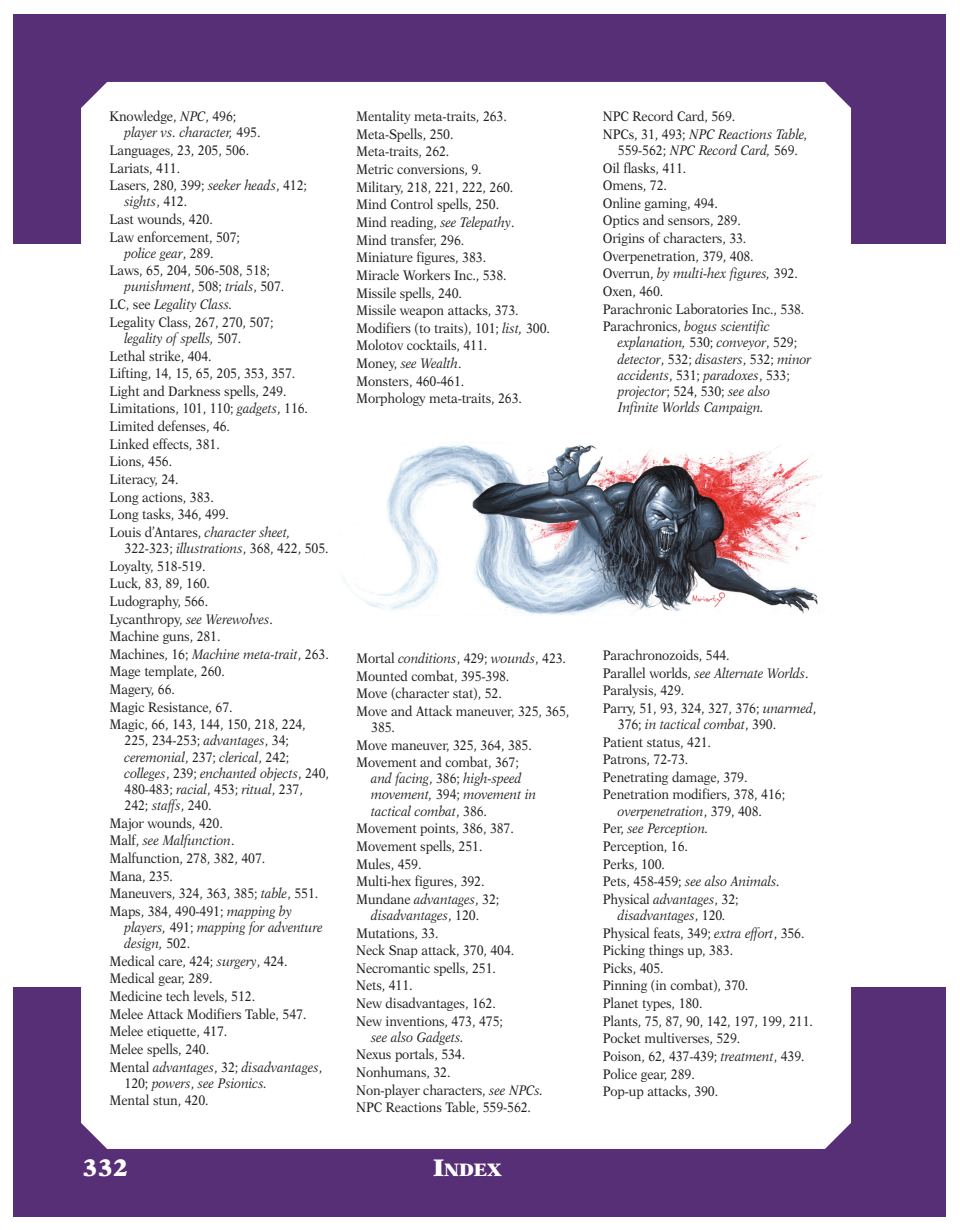
<style>
.page{position:relative;width:960px;height:1230px;background:#fff}
.page>*{position:absolute;margin:0;border:0;box-sizing:border-box;transform-origin:0 0}
.t1{font:900 24px "New Aster";color:#fff}
.t2{font:900 18px "New Aster";color:#fff}
.t3{font:13.8px/17.7px "New Aster";letter-spacing:-.01em;color:#231f20;scale:.9 1}
.t4{font:italic 13.8px/16.2px "New Aster";letter-spacing:-.01em;color:#231f20;scale:.9 1}
.s1{font-style:normal}
.s2{font-style:italic}
.s3{font-size:24px}
</style>
<div class="page">
<div style="left:932px;top:14px;width:13px;height:1202px;background:#572f77"></div>
<div style="left:932px;top:244px;width:13px;height:742px;background:#fff"></div>
<div style="left:14px;top:14px;width:918px;height:1202px;background:#572f77"></div>
<div style="left:81px;top:82px;width:769px;height:1066px;background:#fff"></div>
<div style="left:14px;top:244px;width:918px;height:742px;background:#fff"></div>
<img style="left:342px;top:442px;width:479px;height:173px">
<p class="t4" style="left:124px;top:109px;width:152px;text-indent:-15px"><span class="s1">Knowledge,</span> NPC<span class="s1">, 496; </span>player vs. character, <span class="s1">495.</span></p>
<p class="t3" style="left:109px;top:142px;width:221px">Languages, 23, 205, 506.<br>Lariats, 411.<br>Lasers, 280, 399; <span class="s2">seeker heads</span>, 412;</p>
<p class="t3" style="left:110px;top:194px;width:146px;text-indent:15px"><span class="s2">sights</span>, 412.<br>Last wounds, 420.<br>Law enforcement, 507;</p>
<p class="t3" style="left:109px;top:245px;width:180px;text-indent:15px"><span class="s2">police gear</span>, 289.<br>Laws, 65, 204, 506-508, 518;</p>
<p class="t3" style="left:109px;top:279px;width:196px;text-indent:15px"><span class="s2">punishment</span>, 508; <span class="s2">trials</span>, 507.<br>LC, see <span class="s2">Legality Class.<br></span>Legality Class, 267, 270, 507;</p>
<p class="t3" style="left:109px;top:330px;width:222px;text-indent:15px"><span class="s2">legality of spells,</span> 507.<br>Lethal strike, 404.<br>Lifting, 14, 15, 65, 205, 353, 357.<br>Light and Darkness spells, 249.<br>Limitations, 101, 110; <span class="s2">gadgets</span>, 116.<br>Limited defenses, 46.<br>Linked effects, 381.<br>Lions, 456.<br>Literacy, 24.<br>Long actions, 383.<br>Long tasks, 346, 499.<br>Louis d’Antares, <span class="s2">character sheet,</span></p>
<p class="t3" style="left:110px;top:540px;width:245px;text-indent:15px">322-323; <span class="s2">illustrations</span>, 368, 422, 505.<br>Loyalty, 518-519.<br>Luck, 83, 89, 160.<br>Ludography, 566.<br>Lycanthropy, <span class="s2">see Werewolves</span>.<br>Machine guns, 281.<br>Machines, 16; <span class="s2">Machine meta-trait</span>, 263.<br>Mage template, 260.<br>Magery, 66.<br>Magic Resistance, 67.<br>Magic, 66, 143, 144, 150, 218, 224,</p>
<p class="t4" style="left:124px;top:733px;width:229px"><span class="s1">225, 234-253;</span> advantages<span class="s1">, 34; </span>ceremonial<span class="s1">, 237;</span> clerical<span class="s1">, 242; </span>colleges<span class="s1">, 239;</span> enchanted objects<span class="s1">, 240,<br>480-483;</span> racial<span class="s1">, 453;</span> ritual<span class="s1">, 237,<br>242;</span> staffs<span class="s1">, 240.</span></p>
<p class="t3" style="left:110px;top:815px;width:233px">Major wounds, 420.<br>Malf, <span class="s2">see Malfunction</span>.<br>Malfunction, 278, 382, 407.<br>Mana, 235.<br>Maneuvers, 324, 363, 385; <span class="s2">table</span>, 551.<br>Maps, 384, 490-491; <span class="s2">mapping by</span></p>
<p class="t4" style="left:125px;top:920px;width:222px">players, <span class="s1">491;</span> mapping for adventure design, <span class="s1">502.</span></p>
<p class="t3" style="left:110px;top:953px;width:238px">Medical care, 424; <span class="s2">surgery</span>, 424.<br>Medical gear, 289.<br>Medicine tech levels, 512.<br>Melee Attack Modifiers Table, 547.<br>Melee etiquette, 417.<br>Melee spells, 240.<br>Mental <span class="s2">advantages</span>, 32; <span class="s2">disadvantages</span>,</p>
<p class="t3" style="left:110px;top:1075px;width:177px;text-indent:15px">120; <span class="s2">powers</span>, <span class="s2">see Psionics.<br></span>Mental stun, 420.</p>
<p class="t3" style="left:356px;top:109px;width:217px">Mentality meta-traits, 263.<br>Meta-Spells, 250.<br>Meta-traits, 262.<br>Metric conversions, 9.<br>Military, 218, 221, 222, 260.<br>Mind Control spells, 250.<br>Mind reading, <span class="s2">see Telepathy</span>.<br>Mind transfer, 296.<br>Miniature figures, 383.<br>Miracle Workers Inc., 538.<br>Missile spells, 240.<br>Missile weapon attacks, 373.<br>Modifiers (to traits), 101; <span class="s2">list,</span> 300.<br>Molotov cocktails, 411.<br>Money, <span class="s2">see Wealth</span>.<br>Monsters, 460-461.<br>Morphology meta-traits, 263.</p>
<p class="t3" style="left:356px;top:650px;width:238px">Mortal <span class="s2">conditions</span>, 429; <span class="s2">wounds</span>, 423.<br>Mounted combat, 395-398.<br>Move (character stat), 52.<br>Move and Attack maneuver, 325, 365,</p>
<p class="t3" style="left:356px;top:719px;width:197px;text-indent:15px">385.<br>Move maneuver, 325, 364, 385.<br>Movement and combat, 367;</p>
<p class="t4" style="left:371px;top:771px;width:185px">and facing<span class="s1">, 386;</span> high-speed movement, <span class="s1">394;</span> movement in tactical combat<span class="s1">, 386.</span></p>
<p class="t3" style="left:356px;top:820px;width:177px">Movement points, 386, 387.<br>Movement spells, 251.<br>Mules, 459.<br>Multi-hex figures, 392.<br>Mundane <span class="s2">advantages</span>, 32;</p>
<p class="t3" style="left:356px;top:907px;width:177px;text-indent:15px"><span class="s2">disadvantages</span>, 120.<br>Mutations, 33.<br>Neck Snap attack, 370, 404.<br>Necromantic spells, 251.<br>Nets, 411.<br>New disadvantages, 162.<br>New inventions, 473, 475;</p>
<p class="t4" style="left:371px;top:1029px;width:105px">see also Gadgets.</p>
<p class="t3" style="left:356px;top:1046px;width:209px">Nexus portals, 534.<br>Nonhumans, 32.<br>Non-player characters, <span class="s2">see NPCs.<br></span>NPC Reactions Table, 559-562.</p>
<h1 class="t1" style="left:82px;top:1157px;width:47px">332</h1>
<h2 class="t2" style="left:433px;top:1161px;width:70px"><span class="s3">I</span>NDEX</h2>
<p class="t3" style="left:603px;top:108px;width:229px">NPC Record Card, 569.<br>NPCs, 31, 493; <span class="s2">NPC Reactions Table,</span></p>
<p class="t3" style="left:603px;top:142px;width:225px;text-indent:15px">559-562; <span class="s2">NPC Record Card,</span> 569.<br>Oil flasks, 411.<br>Omens, 72.<br>Online gaming, 494.<br>Optics and sensors, 289.<br>Origins of characters, 33.<br>Overpenetration, 379, 408.<br>Overrun, <span class="s2">by multi-hex figures,</span> 392.<br>Oxen, 460.<br>Parachronic Laboratories Inc., 538.<br>Parachronics, <span class="s2">bogus scientific</span></p>
<p class="t4" style="left:618px;top:335px;width:217px">explanation, <span class="s1">530;</span> conveyor<span class="s1">, 529; </span>detector<span class="s1">, 532;</span> disasters<span class="s1">, 532;</span> minor accidents<span class="s1">, 531;</span> paradoxes<span class="s1">, 533; </span>projector<span class="s1">; 524, 530;</span> see also<br>Infinite Worlds Campaign.</p>
<p class="t3" style="left:603px;top:647px;width:239px">Parachronozoids, 544.<br>Parallel worlds, <span class="s2">see Alternate Worlds</span>.<br>Paralysis, 429.<br>Parry, 51, 93, 324, 327, 376; <span class="s2">unarmed</span>,</p>
<p class="t3" style="left:603px;top:716px;width:204px;text-indent:15px">376; <span class="s2">in tactical combat</span>, 390.<br>Patient status, 421.<br>Patrons, 72-73.<br>Penetrating damage, 379.<br>Penetration modifiers, 378, 416;</p>
<p class="t3" style="left:603px;top:803px;width:198px;text-indent:15px"><span class="s2">overpenetration</span>, 379, 408.<br>Per, <span class="s2">see Perception.<br></span>Perception, 16.<br>Perks, 100.<br>Pets, 458-459; <span class="s2">see also Animals.<br></span>Physical <span class="s2">advantages</span>, 32;</p>
<p class="t3" style="left:603px;top:907px;width:235px;text-indent:15px"><span class="s2">disadvantages</span>, 120<span class="s2">.<br></span>Physical feats, 349; <span class="s2">extra effort</span>, 356.<br>Picking things up, 383.<br>Picks, 405.<br>Pinning (in combat), 370.<br>Planet types, 180.<br>Plants, 75, 87, 90, 142, 197, 199, 211.<br>Pocket multiverses, 529.<br>Poison, 62, 437-439; <span class="s2">treatment</span>, 439.<br>Police gear, 289.<br>Pop-up attacks, 390.</p>
</div>
